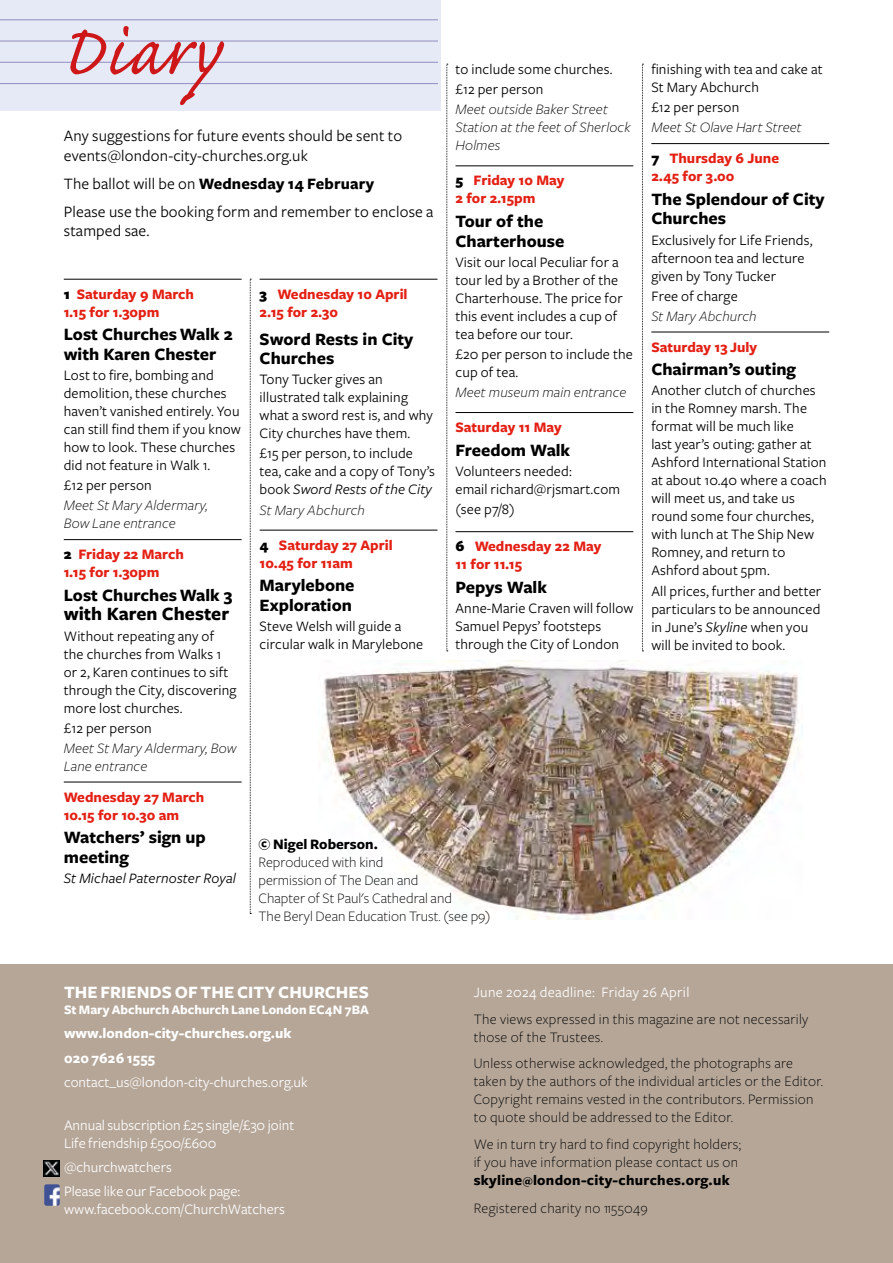
<style>
.page{position:relative;width:893px;height:1263px;background:#fff}
.page>*{position:absolute;margin:0;border:0;box-sizing:border-box;transform-origin:0 0}
.t1{font:90px "Caflisch Script Pro";letter-spacing:.025em;color:#cd1719}
.t2{font:700 19.5px "Freight Sans Pro";color:#000}
.t3{font:700 18px/19.5px "Freight Sans Pro";color:#000}
.t4{font:700 18px "Freight Sans Pro";color:#fff}
.t5{font:16.5px/19.5px "Freight Sans Pro";letter-spacing:.01em;color:#000}
.t6{font:15px/18px "Freight Sans Pro";letter-spacing:.01em;color:#000}
.t7{font:300 15px/18px "Freight Sans Pro";letter-spacing:.02em;color:#000}
.t8{font:700 15px/18px "Freight Sans Pro";color:#e41f13}
.t9{font:italic 300 15px/18px "Freight Sans Pro";letter-spacing:.01em;color:#000}
.t10{font:15px/18px "Freight Sans Pro";color:#fff}
.t11{font:300 15px/18px "Freight Sans Pro";color:#000}
.t12{font:700 15px/24.3px "Freight Sans Pro";color:#fff}
.t13{font:15px "Freight Sans Pro";letter-spacing:.02em;color:#fff}
.t14{font:italic 15px "Freight Sans Pro";letter-spacing:.01em;color:#000}
.t15{font:700 15px "Freight Sans Pro";color:#000}
.t16{font:700 13.5px "Freight Sans Pro";color:#fff}
.s1{font-weight:900;color:#000}
.s2{font-weight:700}
.s3{font-style:italic}
.s4{font-weight:900;font-style:normal}
.s5{font-weight:700;font-style:normal;color:#e41f13}
.s6{font-weight:700;font-size:12px}
</style>
<div class="page">
<hr style="left:64px;top:279px;width:178px;height:1px;background:#000">
<hr style="left:64px;top:539px;width:178px;height:1px;background:#000">
<hr style="left:64px;top:782px;width:178px;height:1px;background:#000">
<hr style="left:260px;top:279px;width:177px;height:1px;background:#000">
<hr style="left:260px;top:530px;width:177px;height:1px;background:#000">
<hr style="left:455px;top:165px;width:178px;height:1px;background:#000">
<hr style="left:455px;top:412px;width:178px;height:1px;background:#000">
<hr style="left:455px;top:531px;width:178px;height:1px;background:#000">
<hr style="left:651px;top:143px;width:178px;height:1px;background:#000">
<hr style="left:651px;top:332px;width:178px;height:1px;background:#000">
<div style="left:0;top:0;width:440px;height:111px;background:#e6e9f6"></div>
<hr style="left:0;top:19px;width:438px;height:1px;background:#9c98c5">
<hr style="left:0;top:40px;width:438px;height:2px;background:#9c98c5">
<hr style="left:0;top:62px;width:438px;height:1px;background:#9c98c5">
<hr style="left:0;top:83px;width:438px;height:1px;background:#9c98c5">
<div style="left:0;top:965px;width:893px;height:298px;background:#b5a698"></div>
<img style="left:44px;top:1184px;width:16px;height:22px">
<svg style="left:250px;top:279px;width:1px;height:635px"></svg>
<svg style="left:642px;top:64px;width:1px;height:587px"></svg>
<svg style="left:446px;top:64px;width:2px;height:587px"></svg>
<img style="left:43px;top:1160px;width:17px;height:17px">
<img style="left:322px;top:660px;width:481px;height:259px">
<h1 class="t1" style="left:60px;top:5px;width:161px">Diary</h1>
<p class="t6" style="left:455px;top:59px;width:159px;line-height:20.1px">to include some churches. £12 per person</p>
<p class="t9" style="left:455px;top:100px;width:177px">Meet outside Baker Street<br>Station at the feet of Sherlock<br>Holmes</p>
<p class="t8" style="left:455px;top:171px;width:110px"><span class="s1">5</span> Friday 10 May<br>2 for 2.15pm</p>
<p class="t3" style="left:455px;top:211px;width:110px">Tour of the<br>Charterhouse</p>
<p class="t6" style="left:455px;top:252px;width:169px">Visit our local Peculiar for a tour led by a Brother of the<br>Charterhouse. The price for this event includes a cup of tea before our tour.</p>
<p class="t6" style="left:455px;top:344px;width:179px">£20 per person to include the cup of tea.</p>
<p class="t9" style="left:455px;top:383px;width:172px">Meet museum main entrance</p>
<p class="t8" style="left:455px;top:418px;width:108px">Saturday 11 May</p>
<p class="t3" style="left:455px;top:439px;width:116px">Freedom Walk</p>
<p class="t6" style="left:455px;top:461px;width:166px">Volunteers needed:<br>email richard@rjsmart.com</p>
<p class="t6" style="left:455px;top:499px;width:61px">(see p7/8)</p>
<p class="t8" style="left:455px;top:537px;width:147px"><span class="s1">6</span> Wednesday 22 May<br>11 for 11.15</p>
<p class="t3" style="left:455px;top:577px;width:93px">Pepys Walk</p>
<p class="t6" style="left:455px;top:599px;width:179px">Anne-Marie Craven will follow<br>Samuel Pepys’ footsteps through the City of London</p>
<p class="t5" style="left:64px;top:126px;width:340px">Any suggestions for future events should be sent to events@london-city-churches.org.uk</p>
<p class="t5" style="left:64px;top:169px;width:371px;line-height:28px">The ballot will be on <span class="s2">Wednesday 14 February<br></span>Please use the booking form and remember to enclose a</p>
<p class="t5" style="left:64px;top:221px;width:87px">stamped sae.</p>
<p class="t8" style="left:260px;top:284px;width:149px"><span class="s1">3</span> Wednesday 10 April<br>2.15 for 2.30</p>
<p class="t3" style="left:260px;top:328px;width:155px">Sword Rests in City<br>Churches</p>
<p class="t6" style="left:260px;top:370px;width:175px">Tony Tucker gives an illustrated talk explaining what a sword rest is, and why<br>City churches have them.</p>
<p class="t6" style="left:260px;top:444px;width:177px">£15 per person, to include tea, cake and a copy of Tony’s book <span class="s3">Sword Rests of the City</span></p>
<p class="t9" style="left:260px;top:500px;width:107px">St Mary Abchurch</p>
<p class="t8" style="left:260px;top:535px;width:134px"><span class="s1">4</span> Saturday 27 April<br>10.45 for 11am</p>
<p class="t3" style="left:260px;top:575px;width:97px">Marylebone<br>Exploration</p>
<p class="t6" style="left:260px;top:616px;width:165px">Steve Welsh will guide a circular walk in Marylebone</p>
<p class="t8" style="left:64px;top:284px;width:132px"><span class="s1">1</span> Saturday 9 March<br>1.15 for 1.30pm</p>
<p class="t3" style="left:64px;top:324px;width:171px">Lost Churches Walk 2 with Karen Chester</p>
<p class="t6" style="left:64px;top:366px;width:178px">Lost to fire, bombing and demolition, these churches haven’t vanished entirely. You can still find them if you know how to look. These churches did not feature in Walk 1.</p>
<p class="t6" style="left:64px;top:476px;width:89px">£12 per person</p>
<p class="t9" style="left:64px;top:496px;width:146px">Meet St Mary Aldermary,<br>Bow Lane entrance</p>
<p class="t8" style="left:64px;top:545px;width:122px"><span class="s1">2</span> Friday 22 March<br>1.15 for 1.30pm</p>
<p class="t3" style="left:64px;top:585px;width:170px">Lost Churches Walk 3</p>
<h2 class="t2" style="left:64px;top:601px;width:167px">with Karen Chester</h2>
<p class="t6" style="left:64px;top:626px;width:174px">Without repeating any of the churches from Walks 1 or 2, Karen continues to sift through the City, discovering more lost churches.</p>
<p class="t6" style="left:64px;top:718px;width:89px">£12 per person</p>
<p class="t9" style="left:64px;top:738px;width:174px">Meet St Mary Aldermary, Bow<br>Lane entrance</p>
<p class="t8" style="left:64px;top:787px;width:142px">Wednesday 27 March<br>10.15 for 10.30 am</p>
<p class="t3" style="left:64px;top:827px;width:144px">Watchers’ sign up meeting</p>
<p class="t14" style="left:64px;top:868px;width:174px">St Michael Paternoster Royal</p>
<p class="t15" style="left:259px;top:833px;width:121px">© Nigel Roberson.</p>
<p class="t11" style="left:259px;top:852px;width:233px">Reproduced with kind<br>permission of The Dean and<br>Chapter of St Paul's Cathedral and<br>The Beryl Dean Education Trust. (see p9)</p>
<p class="t6" style="left:651px;top:60px;width:173px">finishing with tea and cake at<br>St Mary Abchurch</p>
<p class="t6" style="left:651px;top:98px;width:89px">£12 per person</p>
<p class="t9" style="left:651px;top:112px;width:152px;line-height:30.8px">Meet St Olave Hart Street<br><span class="s4">7</span> <span class="s5">Thursday 6 June</span></p>
<p class="t8" style="left:651px;top:167px;width:85px">2.45 for 3.00</p>
<p class="t3" style="left:651px;top:189px;width:175px">The Splendour of City<br>Churches</p>
<p class="t6" style="left:651px;top:230px;width:163px">Exclusively for Life Friends, afternoon tea and lecture given by Tony Tucker</p>
<p class="t6" style="left:651px;top:286px;width:88px">Free of charge</p>
<p class="t9" style="left:651px;top:306px;width:107px">St Mary Abchurch</p>
<p class="t8" style="left:651px;top:337px;width:107px">Saturday 13 July</p>
<p class="t3" style="left:651px;top:359px;width:146px">Chairman’s outing</p>
<p class="t6" style="left:651px;top:381px;width:177px">Another clutch of churches in the Romney marsh. The format will be much like<br>last year’s outing: gather at<br>Ashford International Station at about 10.40 where a coach will meet us, and take us round some four churches, with lunch at The Ship New<br>Romney, and return to<br>Ashford about 5pm.</p>
<p class="t6" style="left:651px;top:581px;width:171px">All prices, further and better particulars to be announced in June’s <span class="s3">Skyline</span> when you will be invited to book.</p>
<p class="t4" style="left:64px;top:979px;width:306px">THE FRIENDS OF THE CITY CHURCHES</p>
<p class="t16" style="left:64px;top:1000px;width:306px">St Mary Abchurch Abchurch Lane London EC4N 7BA</p>
<p class="t12" style="left:64px;top:1021px;width:229px">www.london-city-churches.org.uk<br>020 7626 1555</p>
<p class="t10" style="left:64px;top:1073px;width:245px">contact_us@london-city-churches.org.uk</p>
<p class="t10" style="left:64px;top:1115px;width:232px">Annual subscription £25 single/£30 joint<br>Life friendship £500/£600</p>
<p class="t10" style="left:64px;top:1154px;width:178px;line-height:24.3px">@churchwatchers<br>Please like our Facebook page:</p>
<p class="t10" style="left:64px;top:1200px;width:222px">www.facebook.com/ChurchWatchers</p>
<p class="t13" style="left:474px;top:982px;width:217px">June 2024 deadline: Friday 26 April</p>
<p class="t7" style="left:474px;top:1009px;width:336px">The views expressed in this magazine are not necessarily those of the Trustees.</p>
<p class="t7" style="left:474px;top:1054px;width:351px">Unless otherwise acknowledged, the photographs are taken by the authors of the individual articles or the Editor.<br>Copyright remains vested in the contributors. Permission to quote should be addressed to the Editor.</p>
<p class="t7" style="left:474px;top:1134px;width:269px">We in turn try hard to find copyright holders; if you have information please contact us on <span class="s2">skyline</span><span class="s6">@</span><span class="s2">london-city-churches.org.uk</span></p>
<p class="t7" style="left:474px;top:1198px;width:176px">Registered charity no 1155049</p>
</div>
